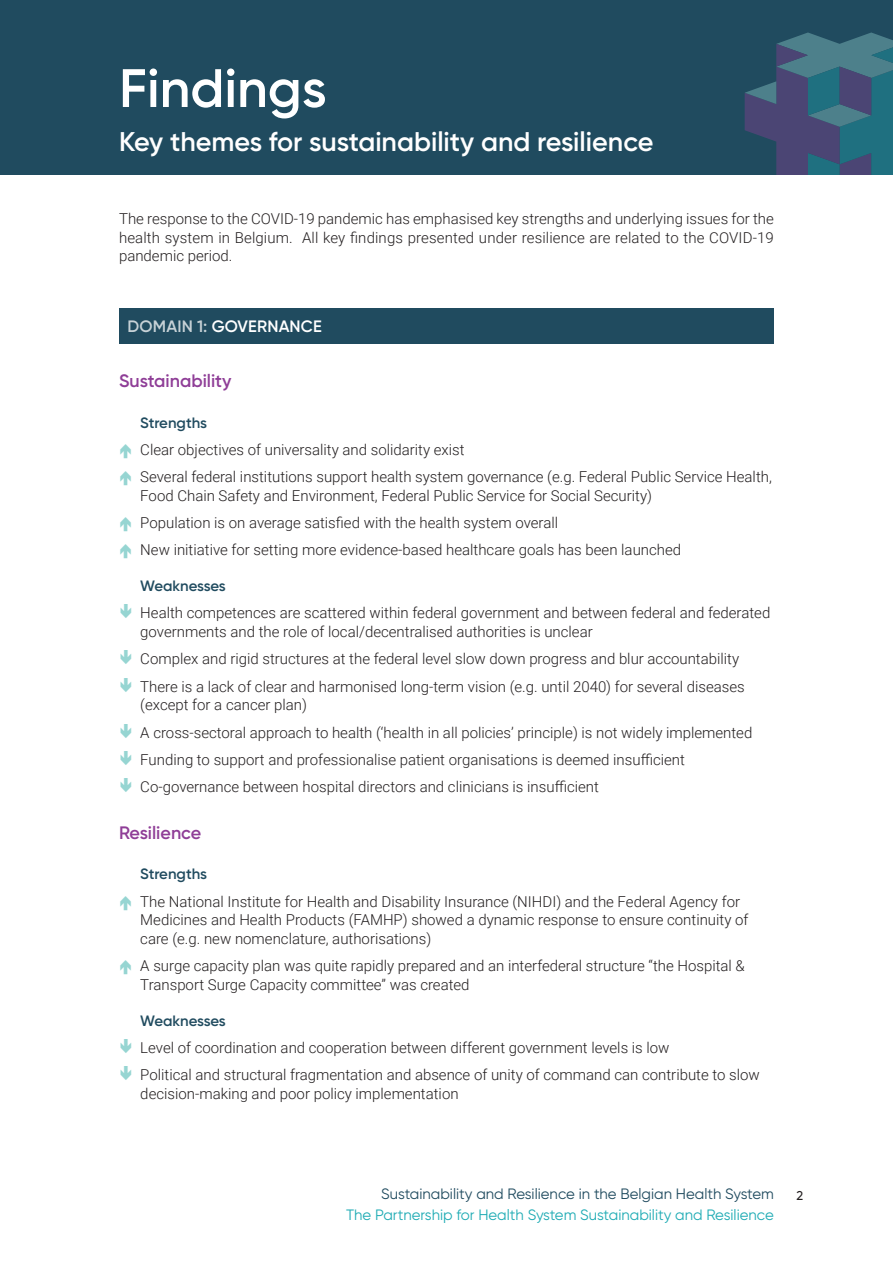
<style>
.page{position:relative;width:893px;height:1263px;background:#fff}
.page>*{position:absolute;margin:0;border:0;box-sizing:border-box;transform-origin:0 0}
.t1{font:600 54px "Gilroy";color:#fff}
.t2{font:600 27px "Gilroy";color:#fff}
.t3{font:600 18px "Gilroy";color:#8f3e97}
.t4{font:600 16.5px "Gilroy";letter-spacing:.01em;color:#fff}
.t5{font:300 15px/18.8px "Roboto";color:#231f20}
.t6{font:15px "Gilroy";color:#1eabb4}
.t7{font:15px "Gilroy";color:#204b5f}
.t8{font:600 15px "Gilroy";color:#204b5f}
.t9{font:500 12.75px "Gilroy";color:#231f20}
.s1{color:rgb(255 255 255/.75)}
</style>
<div class="page">
<div style="left:119px;top:308px;width:655px;height:36px;background:#204b5f"></div>
<div style="left:0;top:0;width:893px;height:174px;background:#204b5f"></div>
<svg style="left:745px;top:32px;width:148px;height:142px"></svg>
<p class="t1" style="left:119px;top:69px;width:209px">Findings</p>
<p class="t2" style="left:119px;top:132px;width:536px">Key themes for sustainability and resilience</p>
<p class="t5" style="left:119px;top:209px;width:656px;text-align:justify">The response to the COVID-19 pandemic has emphasised key strengths and underlying issues for the health system in Belgium. All key findings presented under resilience are related to the COVID-19 pandemic period.</p>
<p class="t4" style="left:128px;top:321px;width:196px"><span class="s1">DOMAIN 1:</span> GOVERNANCE</p>
<p class="t3" style="left:119px;top:375px;width:114px">Sustainability</p>
<p class="t8" style="left:140px;top:417px;width:68px">Strengths</p>
<p class="t5" style="left:140px;top:440px;width:326px">Clear objectives of universality and solidarity exist</p>
<p class="t5" style="left:140px;top:468px;width:633px">Several federal institutions support health system governance (e.g. Federal Public Service Health,<br>Food Chain Safety and Environment, Federal Public Service for Social Security)</p>
<p class="t5" style="left:140px;top:514px;width:419px">Population is on average satisfied with the health system overall</p>
<p class="t5" style="left:140px;top:541px;width:542px">New initiative for setting more evidence-based healthcare goals has been launched</p>
<p class="t8" style="left:140px;top:581px;width:87px">Weaknesses</p>
<p class="t5" style="left:140px;top:604px;width:631px">Health competences are scattered within federal government and between federal and federated governments and the role of local/decentralised authorities is unclear</p>
<p class="t5" style="left:140px;top:650px;width:600px">Complex and rigid structures at the federal level slow down progress and blur accountability</p>
<p class="t5" style="left:140px;top:677px;width:606px">There is a lack of clear and harmonised long-term vision (e.g. until 2040) for several diseases (except for a cancer plan)</p>
<p class="t5" style="left:140px;top:723px;width:614px">A cross-sectoral approach to health (‘health in all policies’ principle) is not widely implemented</p>
<p class="t5" style="left:140px;top:750px;width:546px">Funding to support and professionalise patient organisations is deemed insufficient</p>
<p class="t5" style="left:140px;top:778px;width:460px">Co-governance between hospital directors and clinicians is insufficient</p>
<p class="t3" style="left:119px;top:826px;width:84px">Resilience</p>
<p class="t8" style="left:140px;top:869px;width:68px">Strengths</p>
<p class="t5" style="left:140px;top:892px;width:610px">The National Institute for Health and Disability Insurance (NIHDI) and the Federal Agency for<br>Medicines and Health Products (FAMHP) showed a dynamic response to ensure continuity of care (e.g. new nomenclature, authorisations)</p>
<p class="t5" style="left:140px;top:957px;width:606px">A surge capacity plan was quite rapidly prepared and an interfederal structure “the Hospital &amp;<br>Transport Surge Capacity committee” was created</p>
<p class="t8" style="left:140px;top:1015px;width:87px">Weaknesses</p>
<p class="t5" style="left:140px;top:1039px;width:531px">Level of coordination and cooperation between different government levels is low</p>
<p class="t5" style="left:140px;top:1066px;width:621px">Political and structural fragmentation and absence of unity of command can contribute to slow decision-making and poor policy implementation</p>
<p class="t7" style="left:381px;top:1189px;width:394px">Sustainability and Resilience in the Belgian Health System</p>
<p class="t9" style="left:796px;top:1190px;width:8px">2</p>
<p class="t6" style="left:346px;top:1209px;width:429px">The Partnership for Health System Sustainability and Resilience</p>
</div>
